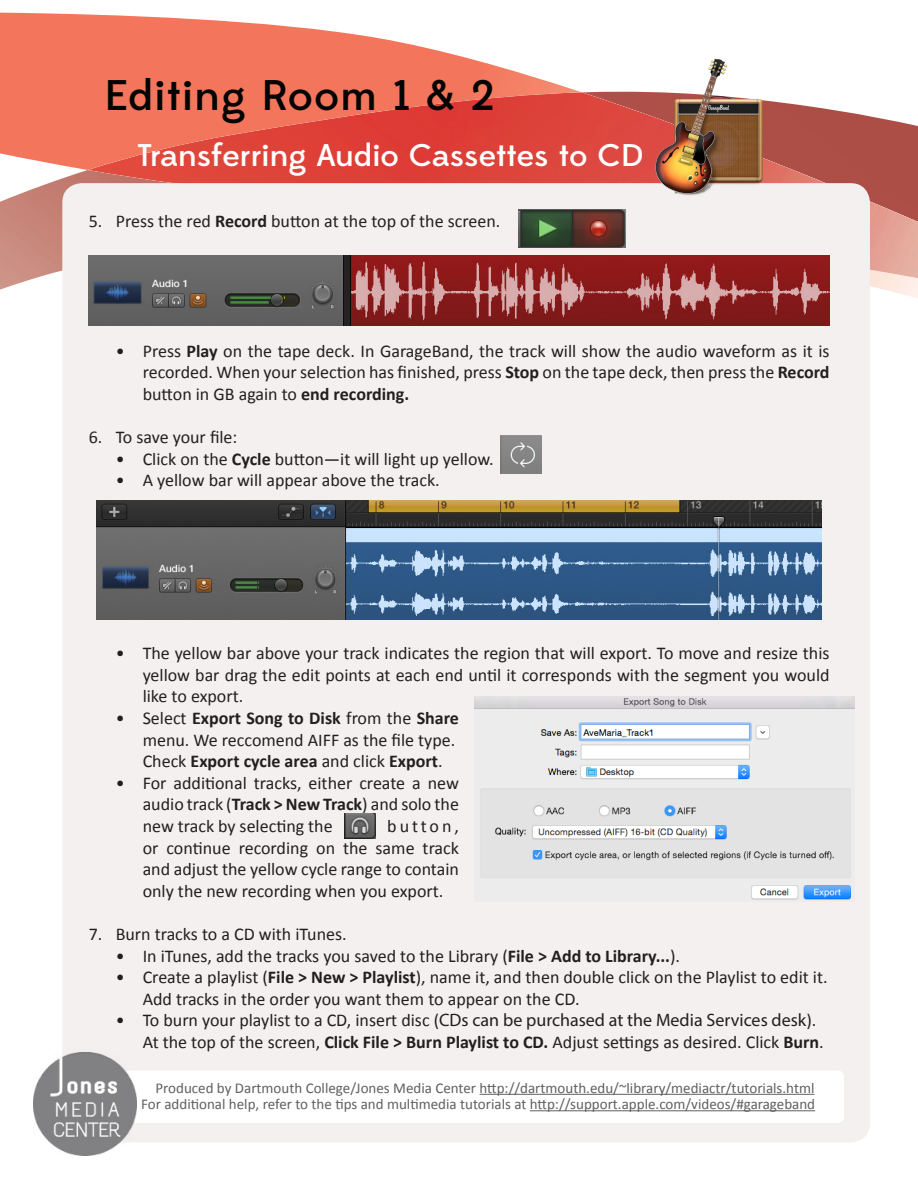
<style>
.page{position:relative;width:918px;height:1188px;background:#fff}
.page>*{position:absolute;margin:0;border:0;box-sizing:border-box;transform-origin:0 0}
.t1{font:500 42.75px "Edmondsans";letter-spacing:.025em;color:#040503;scale:1.05 1}
.t2{font:500 31.35px "Edmondsans";color:#fff;scale:1.05 1}
.t3{font:18px/21.6px "Calibri";color:#231f20;text-align:justify}
.t4{font:15px "Calibri";color:#616061}
.s1{font-weight:700}
.s2{font-family:"Myriad Pro"}
</style>
<div class="page">
<svg style="left:0;top:13px;width:643px;height:79px"></svg>
<svg style="left:0;top:92px;width:918px;height:198px"></svg>
<img style="left:88px;top:92px;width:830px;height:186px">
<div style="left:62px;top:183px;width:808px;height:960px;background:#f4f0ef;border-radius:20px"></div>
<div style="left:102px;top:1071px;width:742px;height:52px;background:#fff;border-radius:6px"></div>
<hr style="left:480px;top:1094px;width:334px;height:1px;background:#616061">
<hr style="left:530px;top:1110px;width:285px;height:1px;background:#616061">
<img style="left:33px;top:1052px;width:104px;height:103px">
<img style="left:644px;top:58px;width:138px;height:138px">
<img style="left:500px;top:435px;width:41px;height:39px">
<img style="left:89px;top:256px;width:741px;height:70px">
<img style="left:96px;top:501px;width:726px;height:119px">
<img style="left:475px;top:697px;width:379px;height:203px">
<img style="left:519px;top:209px;width:107px;height:39px">
<img style="left:344px;top:813px;width:32px;height:26px">
<p class="t1" style="left:104px;top:70px;width:374px">Editing Room 1 &amp; 2</p>
<p class="t2" style="left:138px;top:137px;width:484px">Transferring Audio Cassettes to CD</p>
<p class="t3" style="left:89px;top:211px;width:413px">5. Press the red <span class="s1">Record</span> button at the top of the screen.</p>
<p class="t3" style="left:143px;top:340px;width:688px;text-indent:-27px">• Press <span class="s1">Play</span> on the tape deck. In GarageBand, the track will show the audio waveform as it is recorded. When your selection has finished, press <span class="s1">Stop</span> on the tape deck, then press the <span class="s1">Record </span>button in GB again to <span class="s1">end recording.</span></p>
<p class="t3" style="left:89px;top:427px;width:150px">6. To save your file:</p>
<p class="t3" style="left:116px;top:448px;width:380px">• Click on the <span class="s1">Cycle</span> button—it will light up yellow.</p>
<p class="t3" style="left:116px;top:470px;width:326px">• A yellow bar will appear above the track.</p>
<p class="t3" style="left:143px;top:643px;width:688px;text-indent:-27px">• The yellow bar above your track indicates the region that will export. To move and resize this yellow bar drag the edit points at each end until it corresponds with the segment you would like to export.</p>
<p class="t3" style="left:143px;top:707px;width:318px;text-align:left;text-indent:-27px">• Select <span class="s1">Export Song to Disk</span> from the <span class="s1">Share </span>menu. We reccomend AIFF as the file type.<br>Check <span class="s1">Export cycle area</span> and click <span class="s1">Export</span>.</p>
<p class="t3" style="left:143px;top:772px;width:318px;text-indent:-27px">• For additional tracks, either create a new audio track (<span class="s1">Track &gt; New Track</span>) and solo the new track by selecting the</p>
<p class="t3" style="left:143px;top:815px;width:318px;text-indent:245px">button, or continue recording on the same track and adjust the yellow cycle range to contain only the new recording when you export.</p>
<p class="t3" style="left:89px;top:923px;width:259px">7. Burn tracks to a CD with iTunes.</p>
<p class="t3" style="left:116px;top:945px;width:566px">• In iTunes, add the tracks you saved to the Library (<span class="s1">File &gt; Add to Library...</span>).</p>
<p class="t3" style="left:143px;top:967px;width:686px;text-indent:-27px">• Create a playlist (<span class="s1">File &gt; New &gt; Playlist</span>), name it, and then double click on the Playlist to edit it.<br>Add tracks in the order you want them to appear on the CD.</p>
<p class="t3" style="left:143px;top:1010px;width:683px;text-indent:-27px">• To burn your playlist to a CD, insert disc (<span class="s2">CDs can be purchased at the Media Services desk</span>).<br>At the top of the screen, <span class="s1">Click File &gt; Burn Playlist to CD.</span> Adjust settings as desired. Click <span class="s1">Burn</span>.</p>
<p class="t4" style="left:155px;top:1078px;width:660px">Produced by Dartmouth College/Jones Media Center http://dartmouth.edu/~library/mediactr/tutorials.html</p>
<p class="t4" style="left:141px;top:1095px;width:676px">For additional help, refer to the tips and multimedia tutorials at http://support.apple.com/videos/#garageband</p>
</div>
